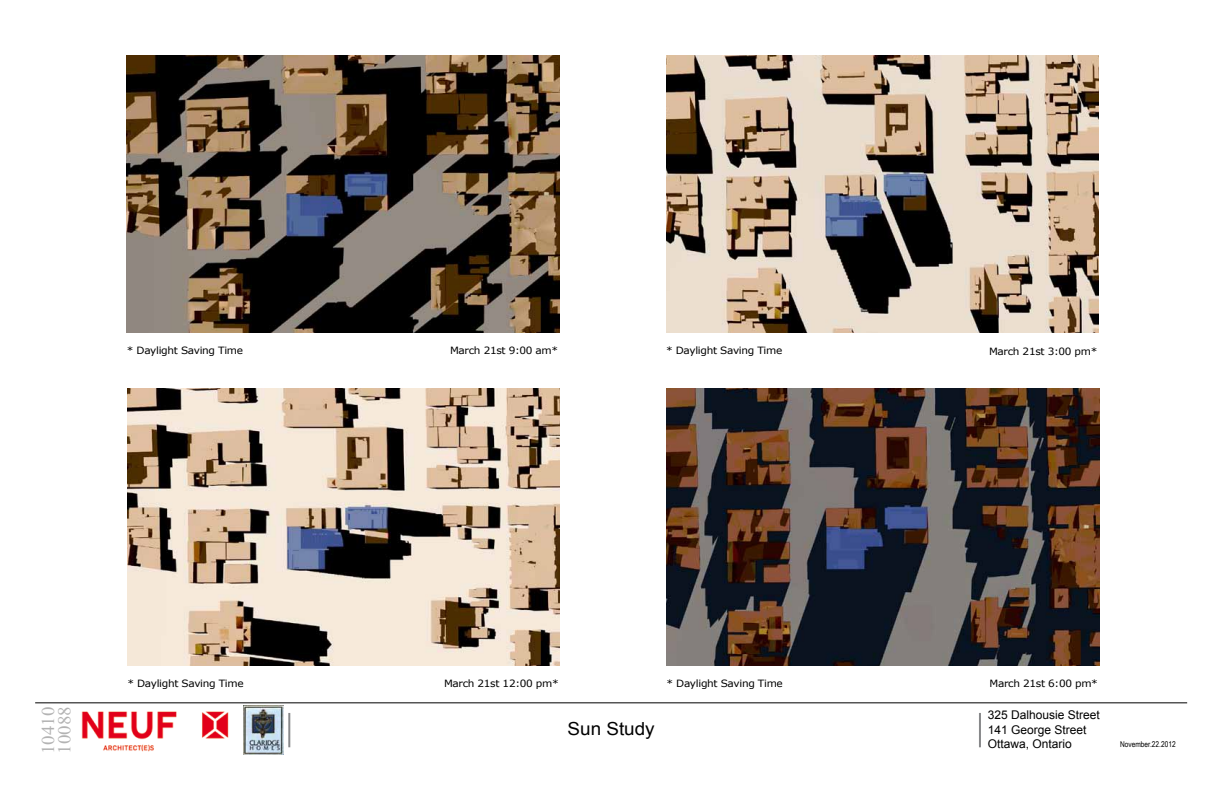
<style>
.page{position:relative;width:1224px;height:792px;background:#fff}
.page>*{position:absolute;margin:0;border:0;box-sizing:border-box;transform-origin:0 0}
.t1{font:18px "Times New Roman";color:#b3b3b3;scale:1.05 1}
.t2{font:18px "Arial";color:#000;scale:1.05 1}
.t3{font:12px/14.4px "Arial";color:#000}
.t4{font:10px "Verdana";letter-spacing:-.03em;color:#000;scale:1.05 1}
.t5{font:8px "Arial Narrow";color:#000}
</style>
<div class="page">
<img style="left:127px;top:56px;width:432px;height:277px">
<img style="left:127px;top:389px;width:433px;height:276px">
<img style="left:666px;top:56px;width:433px;height:277px">
<img style="left:667px;top:388px;width:432px;height:277px">
<img style="left:243px;top:705px;width:41px;height:50px">
<img style="left:63px;top:703px;width:179px;height:49px">
<hr style="left:979px;top:713px;width:2px;height:34px;background:#87888a">
<hr style="left:288px;top:713px;width:2px;height:34px;background:#87888a">
<hr style="left:35px;top:702px;width:1152px;height:1px;background:#000">
<p class="t4" style="left:127px;top:344px;width:112px">* Daylight Saving Time</p>
<p class="t4" style="left:450px;top:344px;width:104px">March 21st 9:00 am*</p>
<p class="t4" style="left:666px;top:344px;width:112px">* Daylight Saving Time</p>
<p class="t4" style="left:989px;top:344px;width:105px">March 21st 3:00 pm*</p>
<p class="t4" style="left:127px;top:677px;width:112px">* Daylight Saving Time</p>
<p class="t4" style="left:444px;top:677px;width:111px">March 21st 12:00 pm*</p>
<p class="t4" style="left:667px;top:677px;width:112px">* Daylight Saving Time</p>
<p class="t4" style="left:990px;top:677px;width:105px">March 21st 6:00 pm*</p>
<h1 class="t1" style="left:36px;top:754px;width:46px;rotate:-90deg">10410</h1>
<p class="t3" style="left:988px;top:708px;width:114px">325 Dalhousie Street<br>141 George Street<br>Ottawa, Ontario</p>
<h1 class="t1" style="left:52px;top:754px;width:47px;rotate:-90deg">10088</h1>
<h1 class="t2" style="left:568px;top:717px;width:85px">Sun Study</h1>
<p class="t5" style="left:1120px;top:739px;width:57px">November.22.2012</p>
</div>
